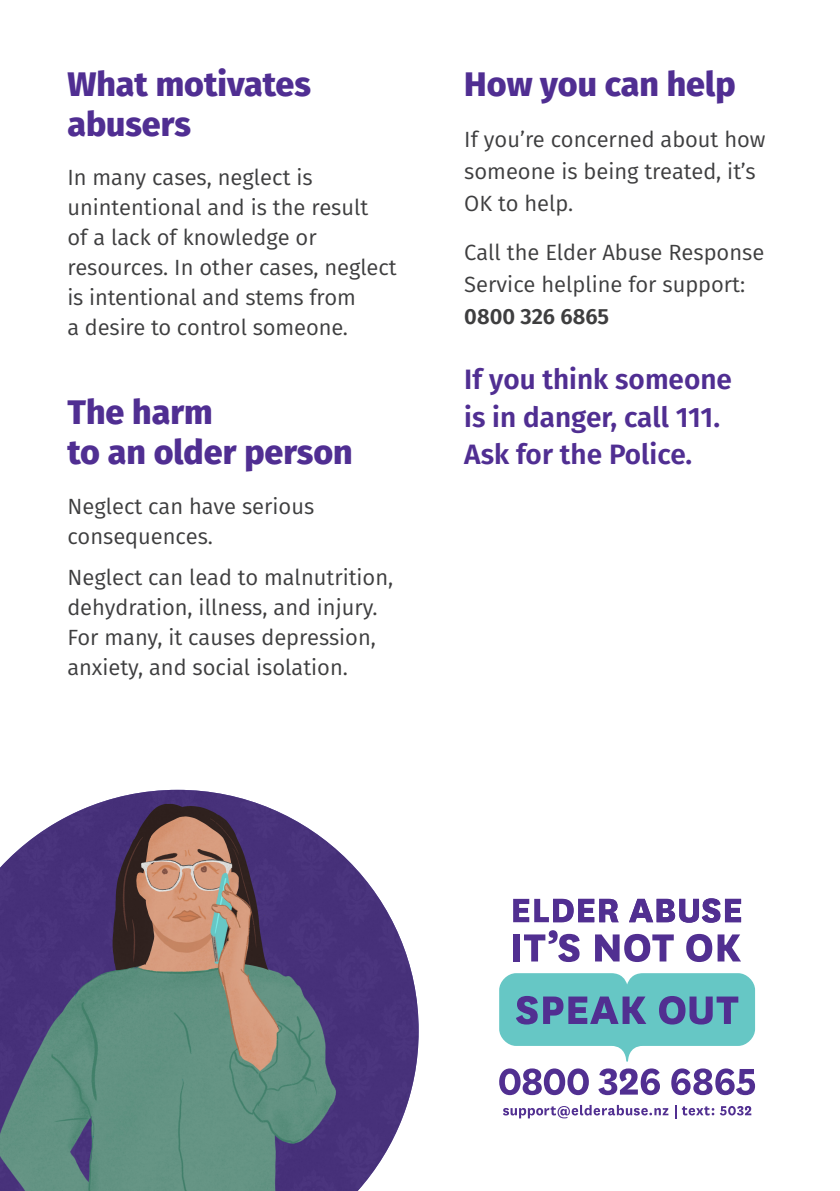
<style>
.page{position:relative;width:840px;height:1191px;background:#fff}
.page>*{position:absolute;margin:0;border:0;box-sizing:border-box;transform-origin:0 0}
.t1{font:800 34px/40px "Fira Sans";color:#502e92}
.t2{font:600 28px/37.4px "Fira Sans";color:#502e92}
.t3{font:22px/30px "Fira Sans";color:#3e3e3f}
.t4{font:600 22px "Fira Sans";color:#3e3e3f}
</style>
<div class="page">
<svg style="left:513px;top:899px;width:105px;height:23px"></svg>
<svg style="left:629px;top:898px;width:111px;height:24px"></svg>
<div style="left:513px;top:934px;width:7px;height:27px;background:#512f91"></div>
<svg style="left:524px;top:930px;width:55px;height:32px"></svg>
<svg style="left:595px;top:934px;width:78px;height:28px"></svg>
<svg style="left:686px;top:934px;width:54px;height:28px"></svg>
<svg style="left:499px;top:973px;width:255px;height:88px"></svg>
<svg style="left:503px;top:1105px;width:165px;height:13px"></svg>
<svg style="left:681px;top:1106px;width:70px;height:9px"></svg>
<svg style="left:499px;top:1068px;width:89px;height:27px"></svg>
<svg style="left:598px;top:1068px;width:61px;height:27px"></svg>
<svg style="left:671px;top:1068px;width:83px;height:27px"></svg>
<img style="left:0;top:790px;width:418px;height:401px">
<h1 class="t1" style="left:67px;top:61px;width:245px">What motivates abusers</h1>
<p class="t3" style="left:67px;top:162px;width:330px">In many cases, neglect is unintentional and is the result<br>of a lack of knowledge or resources. In other cases, neglect is intentional and stems from<br>a desire to control someone.</p>
<h1 class="t1" style="left:67px;top:389px;width:287px">The harm<br>to an older person</h1>
<p class="t3" style="left:67px;top:490px;width:248px">Neglect can have serious consequences.</p>
<p class="t3" style="left:67px;top:562px;width:327px">Neglect can lead to malnutrition, dehydration, illness, and injury.<br>For many, it causes depression, anxiety, and social isolation.</p>
<h1 class="t1" style="left:464px;top:61px;width:273px">How you can help</h1>
<p class="t3" style="left:464px;top:123px;width:303px;line-height:32px">If you’re concerned about how someone is being treated, it’s<br>OK to help.</p>
<p class="t3" style="left:464px;top:236px;width:301px;line-height:32px">Call the Elder Abuse Response<br>Service helpline for support:</p>
<p class="t4" style="left:464px;top:299px;width:146px">0800 326 6865</p>
<p class="t2" style="left:464px;top:359px;width:269px">If you think someone is in danger, call 111.<br>Ask for the Police.</p>
</div>
